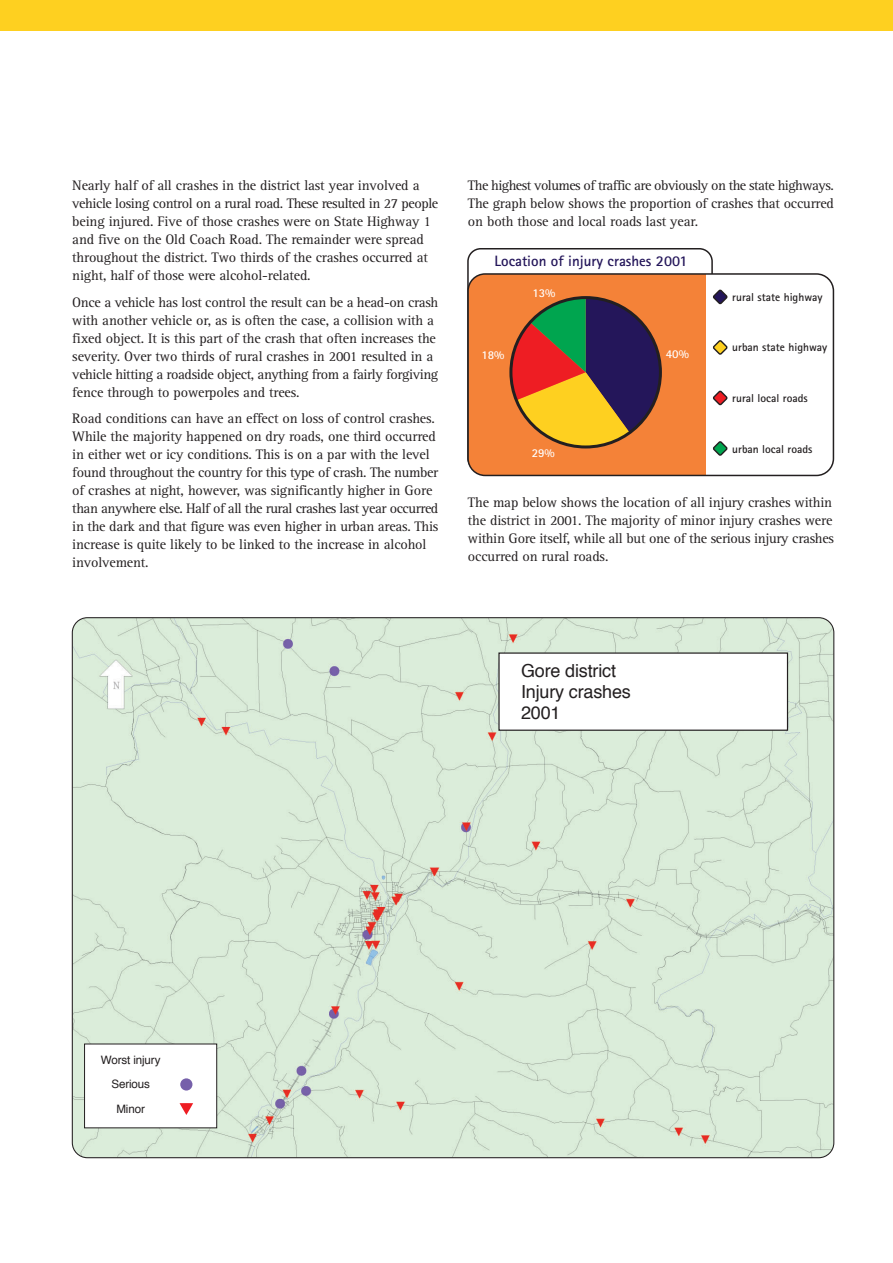
<style>
.page{position:relative;width:893px;height:1263px;background:#fff}
.page>*{position:absolute;margin:0;border:0;box-sizing:border-box;transform-origin:0 0}
.t1{font:18px/21px "Helvetica";letter-spacing:-.01em;color:#231f20}
.t2{font:700 15px "Rotis Sans Serif";color:#24165a}
.t3{font:14.25px/18px "Rotis Serif";letter-spacing:-.01em;color:#231f20}
.t4{font:700 12px "Rotis Sans Serif";color:#fff}
.t5{font:700 11.55px "Rotis Sans Serif";color:#231f20}
.t6{font:11.55px/24.3px "Helvetica";letter-spacing:-.01em;color:#231f20;text-align:center}
</style>
<div class="page">
<div style="left:0;top:0;width:892px;height:30px;background:#fed020"></div>
<img style="left:72px;top:618px;width:761px;height:540px;border-radius:15px">
<div style="left:498px;top:652px;width:290px;height:79px;background:#fff;border:1px solid #231f20"></div>
<div style="left:467px;top:248px;width:245px;height:224px;background:#fff;border:2px solid #231f20;border-radius:13px"></div>
<div style="left:468px;top:274px;width:365px;height:201px;background:#f48238;border-radius:17px"></div>
<div style="left:706px;top:274px;width:127px;height:201px;background:#fff"></div>
<div style="left:467px;top:273px;width:367px;height:203px;border:2px solid #231f20;border-radius:17px"></div>
<svg style="left:511px;top:298px;width:149px;height:151px"></svg>
<div style="left:509px;top:296px;width:153px;height:152px;border:3px solid #231f20;border-radius:50%"></div>
<svg style="left:713px;top:289px;width:15px;height:16px"></svg>
<svg style="left:713px;top:340px;width:15px;height:15px"></svg>
<svg style="left:713px;top:390px;width:15px;height:16px"></svg>
<svg style="left:713px;top:441px;width:15px;height:15px"></svg>
<div style="left:84px;top:1044px;width:133px;height:84px;background:#fff;border:1px solid #231f20"></div>
<svg style="left:179px;top:1103px;width:14px;height:12px"></svg>
<div style="left:180px;top:1078px;width:12px;height:13px;background:#7660aa;border-radius:50%"></div>
<p class="t3" style="left:72px;top:178px;width:367px">Nearly half of all crashes in the district last year involved a vehicle losing control on a rural road. These resulted in 27 people being injured. Five of those crashes were on State Highway 1 and five on the Old Coach Road. The remainder were spread throughout the district. Two thirds of the crashes occurred at night, half of those were alcohol-related.</p>
<p class="t3" style="left:72px;top:294px;width:367px">Once a vehicle has lost control the result can be a head-on crash with another vehicle or, as is often the case, a collision with a fixed object. It is this part of the crash that often increases the severity. Over two thirds of rural crashes in 2001 resulted in a vehicle hitting a roadside object, anything from a fairly forgiving fence through to powerpoles and trees.</p>
<p class="t3" style="left:72px;top:411px;width:367px">Road conditions can have an effect on loss of control crashes.<br>While the majority happened on dry roads, one third occurred in either wet or icy conditions. This is on a par with the level found throughout the country for this type of crash. The number of crashes at night, however, was significantly higher in Gore than anywhere else. Half of all the rural crashes last year occurred in the dark and that figure was even higher in urban areas. This increase is quite likely to be linked to the increase in alcohol involvement.</p>
<p class="t3" style="left:468px;top:178px;width:367px;text-align:justify">The highest volumes of traffic are obviously on the state highways.<br>The graph below shows the proportion of crashes that occurred on both those and local roads last year.</p>
<p class="t2" style="left:494px;top:256px;width:195px">Location of injury crashes 2001</p>
<p class="t4" style="left:532px;top:288px;width:25px">13%</p>
<p class="t4" style="left:481px;top:351px;width:25px">18%</p>
<p class="t4" style="left:666px;top:350px;width:25px">40%</p>
<p class="t4" style="left:532px;top:449px;width:24px">29%</p>
<p class="t5" style="left:732px;top:293px;width:92px">rural state highway</p>
<p class="t5" style="left:732px;top:343px;width:97px">urban state highway</p>
<p class="t5" style="left:732px;top:394px;width:77px">rural local roads</p>
<p class="t5" style="left:732px;top:445px;width:82px">urban local roads</p>
<p class="t3" style="left:468px;top:495px;width:367px">The map below shows the location of all injury crashes within the district in 2001. The majority of minor injury crashes were within Gore itself, while all but one of the serious injury crashes occurred on rural roads.</p>
<p class="t1" style="left:521px;top:662px;width:111px">Gore district<br>Injury crashes<br>2001</p>
<p class="t6" style="left:101px;top:1049px;width:61px">Worst injury<br>Serious<br>Minor</p>
</div>
